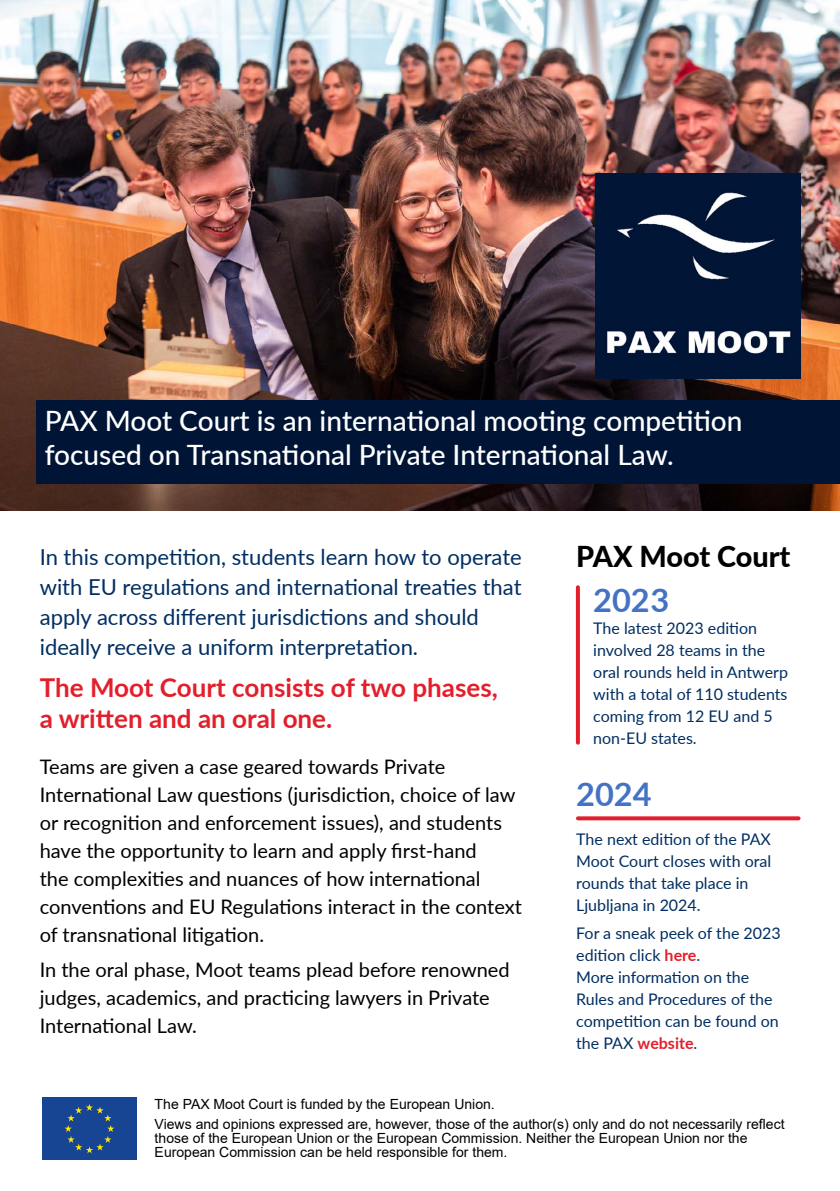
<style>
.page{position:relative;width:840px;height:1191px;background:#fff}
.page>*{position:absolute;margin:0;border:0;box-sizing:border-box;transform-origin:0 0}
.t1{font:700 32.4px "Lato";color:#4472c4}
.t2{font:800 28.8px "Lato";color:#000}
.t3{font:500 28px/34px "Lato";color:#fff}
.t4{font:700 26px/31.2px "Lato";color:#e31f2c}
.t5{font:22px/30px "Lato";color:#002e61}
.t6{font:20px/28px "Lato";color:#000}
.t7{font:16px/22px "Lato";color:#002e61}
.t8{font:14px/19.6px "Arial";color:#000}
.s1{font-weight:700;color:#e31f2c}
</style>
<div class="page">
<img style="left:0;top:0;width:839px;height:510px">
<svg style="left:575px;top:587px;width:4px;height:155px"></svg>
<svg style="left:577px;top:816px;width:221px;height:4px"></svg>
<div style="left:37px;top:400px;width:802px;height:83px;background:#001536"></div>
<img style="left:595px;top:174px;width:204px;height:204px">
<div style="left:42px;top:1097px;width:95px;height:63px;background:#174594"></div>
<svg style="left:65px;top:1104px;width:49px;height:49px"></svg>
<h3 class="t3" style="left:45px;top:402px;width:699px">PAX Moot Court is an international mooting competition focused on Transnational Private International Law.</h3>
<p class="t5" style="left:40px;top:540px;width:483px">In this competition, students learn how to operate with EU regulations and international treaties that apply across different jurisdictions and should ideally receive a uniform interpretation.</p>
<h3 class="t4" style="left:40px;top:671px;width:459px">The Moot Court consists of two phases, a written and an oral one.</h3>
<p class="t6" style="left:40px;top:752px;width:483px">Teams are given a case geared towards Private International Law questions (jurisdiction, choice of law or recognition and enforcement issues), and students have the opportunity to learn and apply first-hand<br>the complexities and nuances of how international conventions and EU Regulations interact in the context of transnational litigation.</p>
<p class="t6" style="left:40px;top:954px;width:471px">In the oral phase, Moot teams plead before renowned judges, academics, and practicing lawyers in Private<br>International Law.</p>
<h2 class="t2" style="left:576px;top:535px;width:215px">PAX Moot Court</h2>
<h1 class="t1" style="left:593px;top:576px;width:78px">2023</h1>
<p class="t7" style="left:593px;top:616px;width:196px">The latest 2023 edition involved 28 teams in the oral rounds held in Antwerp with a total of 110 students coming from 12 EU and 5 non-EU states.</p>
<h1 class="t1" style="left:576px;top:770px;width:77px">2024</h1>
<p class="t7" style="left:576px;top:827px;width:196px">The next edition of the PAX<br>Moot Court closes with oral rounds that take place in<br>Ljubljana in 2024.</p>
<p class="t7" style="left:576px;top:921px;width:206px">For a sneak peek of the 2023 edition click <span class="s1">here</span>.<br>More information on the<br>Rules and Procedures of the competition can be found on the PAX <span class="s1">website</span>.</p>
<p class="t8" style="left:154px;top:1094px;width:631px">The PAX Moot Court is funded by the European Union.<br>Views and opinions expressed are, however, those of the author(s) only and do not necessarily reflect</p>
<p class="t8" style="left:154px;top:1130px;width:594px;line-height:14px">those of the European Union or the European Commission. Neither the European Union nor the<br>European Commission can be held responsible for them.</p>
</div>
